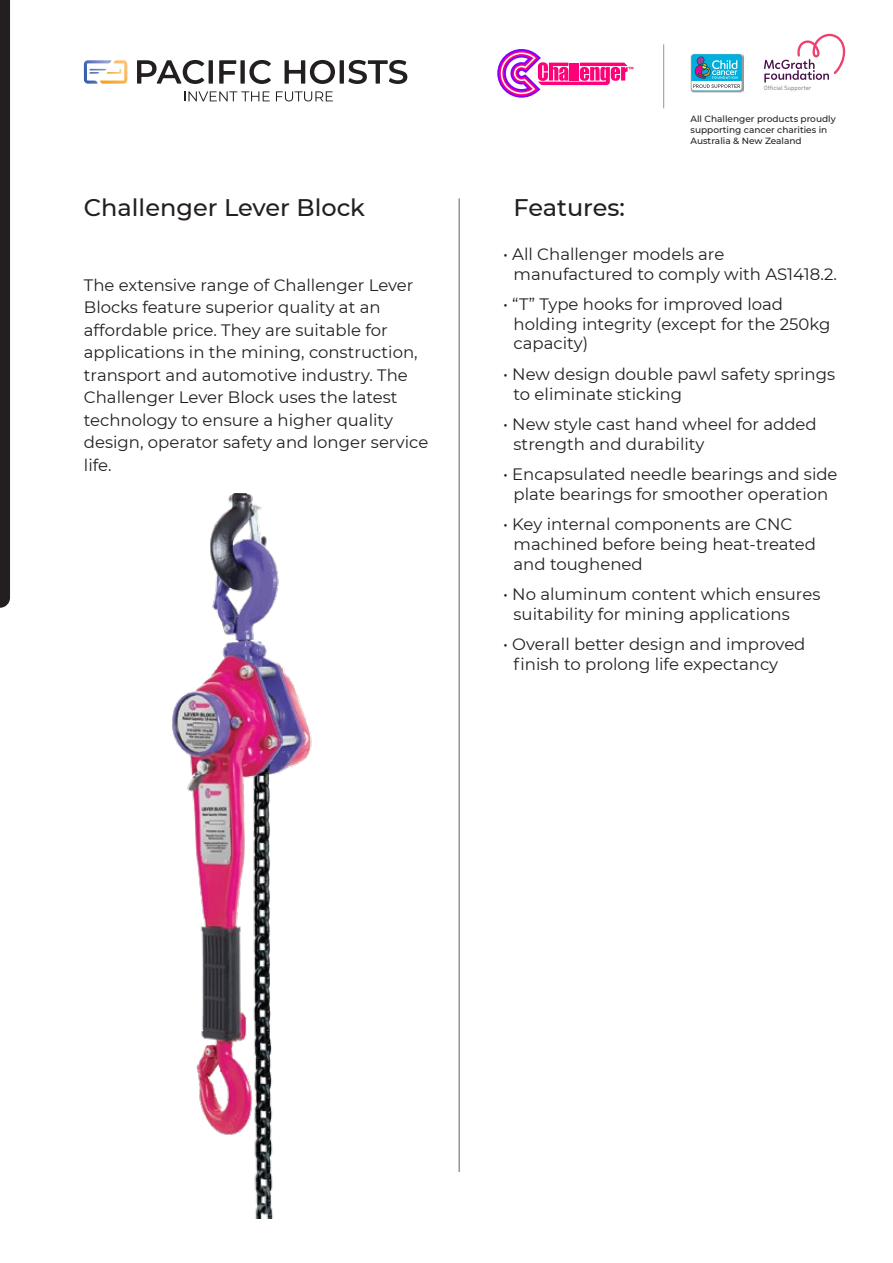
<style>
.page{position:relative;width:893px;height:1263px;background:#fff}
.page>*{position:absolute;margin:0;border:0;box-sizing:border-box;transform-origin:0 0}
.t1{font:500 24px "Montserrat";color:#231f20}
.t2{font:16.5px/19.8px "Montserrat";color:#231f20}
.t3{font:500 9px/10.8px "Montserrat";color:#231f20}
.t4{font:6.15px "Bahnschrift";color:#939598}
</style>
<div class="page">
<div style="left:0;top:0;width:10px;height:608px;background:#231f20"></div>
<hr style="left:459px;top:198px;width:1px;height:974px;background:#808285">
<svg style="left:184px;top:91px;width:86px;height:10px"></svg>
<svg style="left:276px;top:91px;width:57px;height:10px"></svg>
<svg style="left:137px;top:60px;width:67px;height:24px"></svg>
<hr style="left:209px;top:60px;width:4px;height:24px;background:#231f20">
<svg style="left:219px;top:60px;width:17px;height:24px"></svg>
<div style="left:240px;top:60px;width:5px;height:24px;background:#231f20"></div>
<svg style="left:249px;top:60px;width:22px;height:24px"></svg>
<svg style="left:285px;top:60px;width:50px;height:24px"></svg>
<hr style="left:340px;top:60px;width:4px;height:24px;background:#231f20">
<svg style="left:348px;top:60px;width:59px;height:24px"></svg>
<svg style="left:84px;top:60px;width:43px;height:24px"></svg>
<svg style="left:497px;top:49px;width:136px;height:49px"></svg>
<svg style="left:764px;top:34px;width:81px;height:49px"></svg>
<img style="left:691px;top:54px;width:52px;height:38px">
<div style="left:691px;top:54px;width:51px;height:36px;background:#00afdb;border-radius:3px"></div>
<svg style="left:691px;top:57px;width:51px;height:33px"></svg>
<hr style="left:663px;top:44px;width:1px;height:64px;background:#939598">
<img style="left:172px;top:493px;width:140px;height:725px">
<p class="t4" style="left:764px;top:84px;width:49px">Official Supporter</p>
<h1 class="t1" style="left:84px;top:191px;width:283px">Challenger Lever Block</h1>
<h1 class="t1" style="left:514px;top:191px;width:113px">Features:</h1>
<p class="t3" style="left:690px;top:113px;width:147px">All Challenger products proudly supporting cancer charities in<br>Australia &amp; New Zealand</p>
<p class="t2" style="left:84px;top:273px;width:346px;line-height:22.5px">The extensive range of Challenger Lever Blocks feature superior quality at an affordable price. They are suitable for applications in the mining, construction, transport and automotive industry. The Challenger Lever Block uses the latest technology to ensure a higher quality design, operator safety and longer service life.</p>
<p class="t2" style="left:514px;top:243px;width:325px;text-indent:-10px">• All Challenger models are manufactured to comply with AS1418.2.</p>
<p class="t2" style="left:514px;top:293px;width:318px;text-indent:-10px">• “T” Type hooks for improved load holding integrity (except for the 250kg capacity)</p>
<p class="t2" style="left:514px;top:363px;width:323px;text-indent:-10px">• New design double pawl safety springs to eliminate sticking</p>
<p class="t2" style="left:514px;top:413px;width:305px;text-indent:-10px">• New style cast hand wheel for added strength and durability</p>
<p class="t2" style="left:503px;top:464px;width:336px;text-align:center">• Encapsulated needle bearings and side plate bearings for smoother operation</p>
<p class="t2" style="left:514px;top:514px;width:304px;text-indent:-10px">• Key internal components are CNC machined before being heat-treated and toughened</p>
<p class="t2" style="left:514px;top:584px;width:308px;text-indent:-10px">• No aluminum content which ensures suitability for mining applications</p>
<p class="t2" style="left:514px;top:634px;width:293px;text-indent:-10px">• Overall better design and improved finish to prolong life expectancy</p>
</div>
